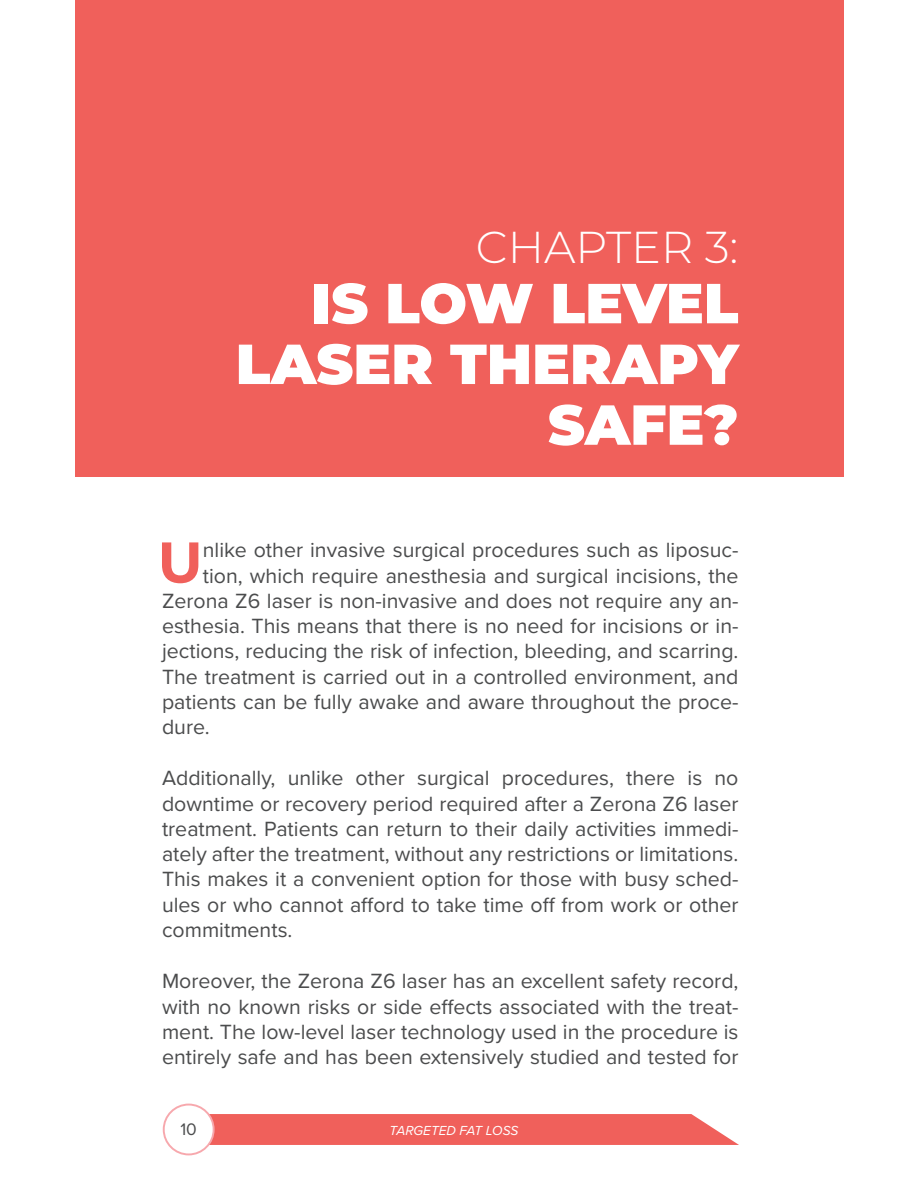
<style>
.page{position:relative;width:918px;height:1188px;background:#fff}
.page>*{position:absolute;margin:0;border:0;box-sizing:border-box;transform-origin:0 0}
.t1{font:700 57.45px "Montserrat";color:#f0605b}
.t2{font:900 56.25px/60.8px "Montserrat";color:#fff;text-align:right}
.t3{font:300 44.7px "Montserrat";color:#fff}
.t4{font:21.3px/25.2px "Proxima Nova";color:#4b4c4d;text-align:justify}
.t5{font:17.4px "Proxima Nova";color:#4b4c4d}
.t6{font:italic 13.65px "Proxima Nova";color:#fff}
</style>
<div class="page">
<div style="left:209px;top:1114px;width:530px;height:31px;background:#f0605b"></div>
<div style="left:164px;top:1105px;width:50px;height:49px;background:#fff;border-radius:50%"></div>
<div style="left:163px;top:1104px;width:52px;height:51px;border:2px solid #f7a8ad;border-radius:50%"></div>
<div style="left:75px;top:0;width:768px;height:476px;background:#f0605b"></div>
<h3 class="t3" style="left:476px;top:221px;width:264px">CHAPTER 3:</h3>
<h2 class="t2" style="left:236px;top:274px;width:504px">IS LOW LEVEL<br>LASER THERAPY<br>SAFE?</h2>
<h1 class="t1" style="left:158px;top:529px;width:47px">U</h1>
<p class="t4" style="left:203px;top:539px;width:537px">nlike other invasive surgical procedures such as liposuc-</p>
<p class="t4" style="left:203px;top:564px;width:537px">tion, which require anesthesia and surgical incisions, the</p>
<p class="t4" style="left:162px;top:590px;width:578px">Zerona Z6 laser is non-invasive and does not require any an-</p>
<p class="t4" style="left:162px;top:615px;width:578px">esthesia. This means that there is no need for incisions or in-</p>
<p class="t4" style="left:162px;top:640px;width:578px">jections, reducing the risk of infection, bleeding, and scarring.</p>
<p class="t4" style="left:162px;top:665px;width:578px">The treatment is carried out in a controlled environment, and</p>
<p class="t4" style="left:162px;top:691px;width:578px">patients can be fully awake and aware throughout the proce-</p>
<p class="t4" style="left:162px;top:716px;width:49px">dure.</p>
<p class="t4" style="left:162px;top:767px;width:578px">Additionally, unlike other surgical procedures, there is no downtime or recovery period required after a Zerona Z6 laser treatment. Patients can return to their daily activities immedi&shy;ately after the treatment, without any restrictions or limitations.<br>This makes it a convenient option for those with busy sched&shy;ules or who cannot afford to take time off from work or other commitments.</p>
<p class="t4" style="left:162px;top:970px;width:578px">Moreover, the Zerona Z6 laser has an excellent safety record, with no known risks or side effects associated with the treat&shy;ment. The low-level laser technology used in the procedure is entirely safe and has been extensively studied and tested for</p>
<p class="t5" style="left:180px;top:1122px;width:18px">10</p>
<p class="t6" style="left:390px;top:1126px;width:131px">TARGETED FAT LOSS</p>
</div>
